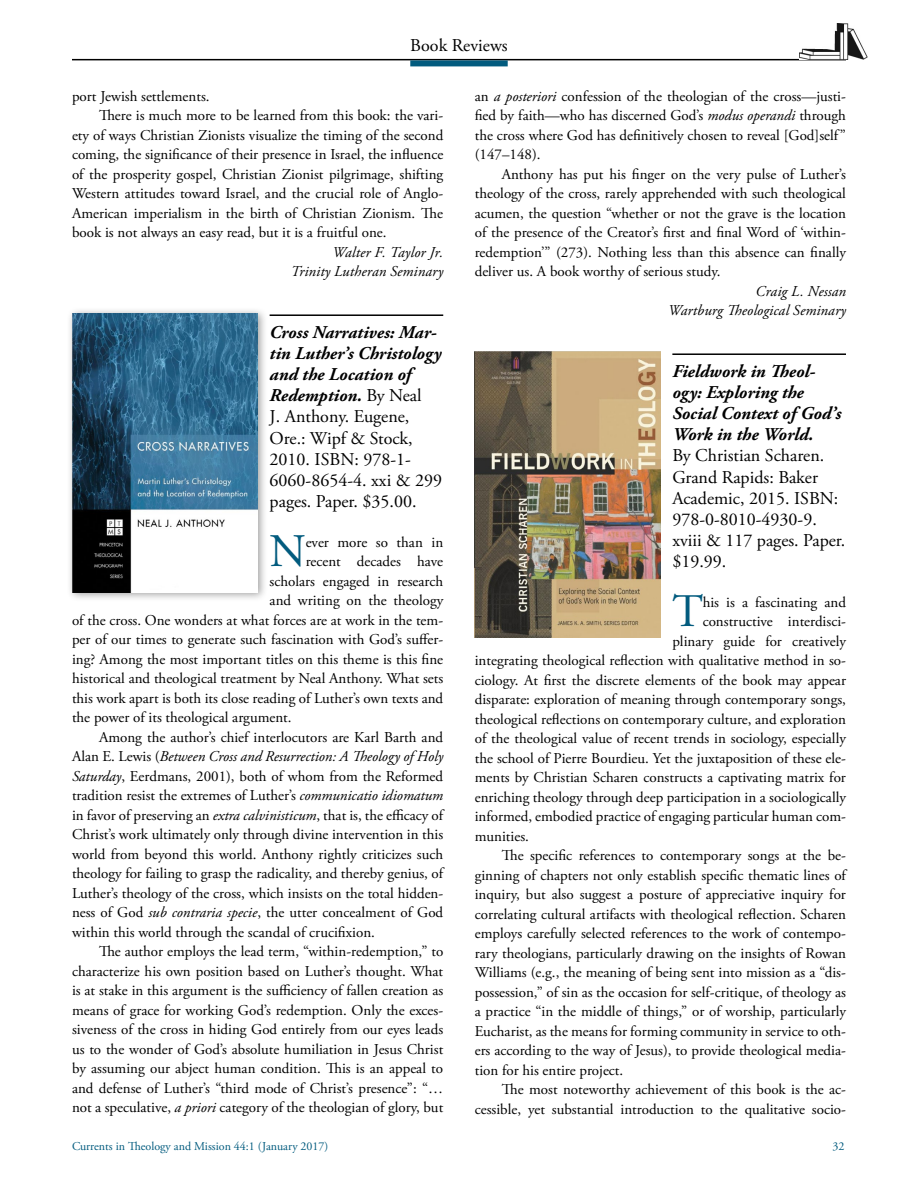
<style>
.page{position:relative;width:918px;height:1188px;background:#fff}
.page>*{position:absolute;margin:0;border:0;box-sizing:border-box;transform-origin:0 0}
.t1{font:46.65px "Adobe Garamond Pro";color:#025b7e}
.t2{font:18px/21px "Adobe Garamond Pro";color:#000}
.t3{font:italic 700 18px/21px "Adobe Garamond Pro";color:#000}
.t4{font:15px/19.5px "Adobe Garamond Pro";color:#000;text-align:justify}
.t5{font:italic 15px/19.5px "Adobe Garamond Pro";letter-spacing:.005em;color:#000;text-align:right}
.t6{font:12px "Adobe Garamond Pro";color:#025b7e}
.s1{font-style:italic}
.s2{font-weight:700;font-style:italic}
.s3{font-style:normal}
</style>
<div class="page">
<hr style="left:72px;top:59px;width:774px;height:1px;background:#000">
<div style="left:410px;top:60px;width:98px;height:6px;background:#025b7e"></div>
<img style="left:799px;top:23px;width:68px;height:36px">
<hr style="left:672px;top:353px;width:174px;height:2px;background:#000">
<hr style="left:270px;top:314px;width:173px;height:2px;background:#000">
<div style="left:66px;top:307px;width:202px;height:296px;background:#000;opacity:.38"></div>
<img style="left:72px;top:313px;width:186px;height:279px">
<img style="left:475px;top:351px;width:185px;height:286px">
<p class="t2" style="left:410px;top:36px;width:99px">Book Reviews</p>
<p class="t4" style="left:475px;top:87px;width:373px">an <span class="s1">a posteriori</span> confession of the theologian of the cross—justi&shy;fied by faith—who has discerned God’s <span class="s1">modus operandi</span> through the cross where God has definitively chosen to reveal [God]self” (147–148).</p>
<p class="t4" style="left:475px;top:165px;width:373px;text-indent:27px">Anthony has put his finger on the very pulse of Luther’s theology of the cross, rarely apprehended with such theological acumen, the question “whether or not the grave is the location of the presence of the Creator’s first and final Word of ‘within&shy;redemption’” (273). Nothing less than this absence can finally deliver us. A book worthy of serious study.</p>
<p class="t5" style="left:668px;top:282px;width:179px">Craig L. Nessan<br>Wartburg Theological Seminary</p>
<p class="t4" style="left:72px;top:87px;width:139px">port Jewish settlements.</p>
<p class="t4" style="left:99px;top:106px;width:346px">There is much more to be learned from this book: the vari-</p>
<p class="t4" style="left:72px;top:126px;width:373px">ety of ways Christian Zionists visualize the timing of the second</p>
<p class="t4" style="left:72px;top:145px;width:373px">coming, the significance of their presence in Israel, the influence</p>
<p class="t4" style="left:72px;top:165px;width:373px">of the prosperity gospel, Christian Zionist pilgrimage, shifting</p>
<p class="t4" style="left:72px;top:184px;width:373px">Western attitudes toward Israel, and the crucial role of Anglo-</p>
<p class="t4" style="left:72px;top:204px;width:373px">American imperialism in the birth of Christian Zionism. The</p>
<p class="t4" style="left:72px;top:223px;width:316px">book is not always an easy read, but it is a fruitful one.</p>
<p class="t5" style="left:291px;top:243px;width:154px">Walter F. Taylor Jr.<br>Trinity Lutheran Seminary</p>
<p class="t2" style="left:270px;top:323px;width:174px"><span class="s2">Cross Narratives: Mar&shy;tin Luther’s Christology and the Location of<br>Redemption.</span> By Neal<br>J. Anthony. Eugene,<br>Ore.: Wipf &amp; Stock,<br>2010. ISBN: 978-1-<br>6060-8654-4. xxi &amp; 299 pages. Paper. $35.00.</p>
<h1 class="t1" style="left:270px;top:524px;width:38px">N</h1>
<p class="t4" style="left:306px;top:533px;width:139px">ever more so than in</p>
<p class="t4" style="left:306px;top:553px;width:139px">recent decades have</p>
<p class="t4" style="left:270px;top:572px;width:175px">scholars engaged in research</p>
<p class="t4" style="left:270px;top:592px;width:175px">and writing on the theology</p>
<p class="t4" style="left:72px;top:611px;width:373px">of the cross. One wonders at what forces are at work in the tem-</p>
<p class="t4" style="left:72px;top:631px;width:373px">per of our times to generate such fascination with God’s suffer-</p>
<p class="t4" style="left:72px;top:650px;width:373px">ing? Among the most important titles on this theme is this fine</p>
<p class="t4" style="left:72px;top:670px;width:373px">historical and theological treatment by Neal Anthony. What sets</p>
<p class="t4" style="left:72px;top:689px;width:373px">this work apart is both its close reading of Luther’s own texts and</p>
<p class="t4" style="left:72px;top:709px;width:221px">the power of its theological argument.</p>
<p class="t4" style="left:99px;top:728px;width:346px">Among the author’s chief interlocutors are Karl Barth and</p>
<p class="t5" style="left:72px;top:747px;width:373px"><span class="s3">Alan E. Lewis (</span>Between Cross and Resurrection: A Theology of Holy</p>
<p class="t4" style="left:72px;top:767px;width:373px"><span class="s1">Saturday</span>, Eerdmans, 2001), both of whom from the Reformed</p>
<p class="t4" style="left:72px;top:787px;width:373px">tradition resist the extremes of Luther’s <span class="s1">communicatio idiomatum</span></p>
<p class="t4" style="left:72px;top:806px;width:373px">in favor of preserving an <span class="s1">extra calvinisticum</span>, that is, the efficacy of</p>
<p class="t4" style="left:72px;top:826px;width:373px">Christ’s work ultimately only through divine intervention in this</p>
<p class="t4" style="left:72px;top:845px;width:373px">world from beyond this world. Anthony rightly criticizes such</p>
<p class="t4" style="left:72px;top:865px;width:373px">theology for failing to grasp the radicality, and thereby genius, of</p>
<p class="t4" style="left:72px;top:884px;width:373px">Luther’s theology of the cross, which insists on the total hidden-</p>
<p class="t4" style="left:72px;top:904px;width:373px">ness of God <span class="s1">sub contraria specie</span>, the utter concealment of God</p>
<p class="t4" style="left:72px;top:923px;width:305px">within this world through the scandal of crucifixion.</p>
<p class="t4" style="left:99px;top:943px;width:346px">The author employs the lead term, “within-redemption,” to</p>
<p class="t4" style="left:72px;top:962px;width:373px">characterize his own position based on Luther’s thought. What</p>
<p class="t4" style="left:72px;top:982px;width:373px">is at stake in this argument is the sufficiency of fallen creation as</p>
<p class="t4" style="left:72px;top:1001px;width:373px">means of grace for working God’s redemption. Only the exces-</p>
<p class="t4" style="left:72px;top:1021px;width:373px">siveness of the cross in hiding God entirely from our eyes leads</p>
<p class="t4" style="left:72px;top:1040px;width:373px">us to the wonder of God’s absolute humiliation in Jesus Christ</p>
<p class="t4" style="left:72px;top:1060px;width:373px">by assuming our abject human condition. This is an appeal to</p>
<p class="t4" style="left:72px;top:1079px;width:373px">and defense of Luther’s “third mode of Christ’s presence”: “…</p>
<p class="t4" style="left:72px;top:1099px;width:373px">not a speculative, <span class="s1">a priori</span> category of the theologian of glory, but</p>
<p class="t3" style="left:672px;top:362px;width:170px">Fieldwork in Theol&shy;ogy: Exploring the<br>Social Context of God’s<br>Work in the World.</p>
<p class="t2" style="left:672px;top:446px;width:174px">By Christian Scharen.<br>Grand Rapids: Baker<br>Academic, 2015. ISBN:<br>978-0-8010-4930-9. xviii &amp; 117 pages. Paper. $19.99.</p>
<h1 class="t1" style="left:672px;top:584px;width:32px">T</h1>
<p class="t4" style="left:703px;top:593px;width:145px">his is a fascinating and</p>
<p class="t4" style="left:703px;top:613px;width:145px">constructive interdisci-</p>
<p class="t4" style="left:672px;top:632px;width:175px">plinary guide for creatively</p>
<p class="t4" style="left:475px;top:652px;width:373px">integrating theological reflection with qualitative method in so-</p>
<p class="t4" style="left:475px;top:671px;width:373px">ciology. At first the discrete elements of the book may appear</p>
<p class="t4" style="left:475px;top:691px;width:373px">disparate: exploration of meaning through contemporary songs,</p>
<p class="t4" style="left:475px;top:710px;width:373px">theological reflections on contemporary culture, and exploration</p>
<p class="t4" style="left:475px;top:730px;width:373px">of the theological value of recent trends in sociology, especially</p>
<p class="t4" style="left:475px;top:749px;width:373px">the school of Pierre Bourdieu. Yet the juxtaposition of these ele-</p>
<p class="t4" style="left:475px;top:769px;width:373px">ments by Christian Scharen constructs a captivating matrix for</p>
<p class="t4" style="left:475px;top:788px;width:373px">enriching theology through deep participation in a sociologically</p>
<p class="t4" style="left:475px;top:808px;width:373px">informed, embodied practice of engaging particular human com-</p>
<p class="t4" style="left:475px;top:827px;width:56px">munities.</p>
<p class="t4" style="left:502px;top:847px;width:346px">The specific references to contemporary songs at the be-</p>
<p class="t4" style="left:475px;top:866px;width:373px">ginning of chapters not only establish specific thematic lines of</p>
<p class="t4" style="left:475px;top:886px;width:373px">inquiry, but also suggest a posture of appreciative inquiry for</p>
<p class="t4" style="left:475px;top:905px;width:373px">correlating cultural artifacts with theological reflection. Scharen</p>
<p class="t4" style="left:475px;top:925px;width:373px">employs carefully selected references to the work of contempo-</p>
<p class="t4" style="left:475px;top:944px;width:373px">rary theologians, particularly drawing on the insights of Rowan</p>
<p class="t4" style="left:475px;top:964px;width:373px">Williams (e.g., the meaning of being sent into mission as a “dis-</p>
<p class="t4" style="left:475px;top:983px;width:373px">possession,” of sin as the occasion for self-critique, of theology as</p>
<p class="t4" style="left:475px;top:1003px;width:373px">a practice “in the middle of things,” or of worship, particularly</p>
<p class="t4" style="left:475px;top:1022px;width:373px">Eucharist, as the means for forming community in service to oth-</p>
<p class="t4" style="left:475px;top:1042px;width:373px">ers according to the way of Jesus), to provide theological media-</p>
<p class="t4" style="left:475px;top:1061px;width:150px">tion for his entire project.</p>
<p class="t4" style="left:502px;top:1081px;width:346px">The most noteworthy achievement of this book is the ac-</p>
<p class="t4" style="left:475px;top:1100px;width:373px">cessible, yet substantial introduction to the qualitative socio-</p>
<p class="t6" style="left:72px;top:1139px;width:258px">Currents in Theology and Mission 44:1 (January 2017)</p>
<p class="t6" style="left:832px;top:1139px;width:13px">32</p>
</div>
